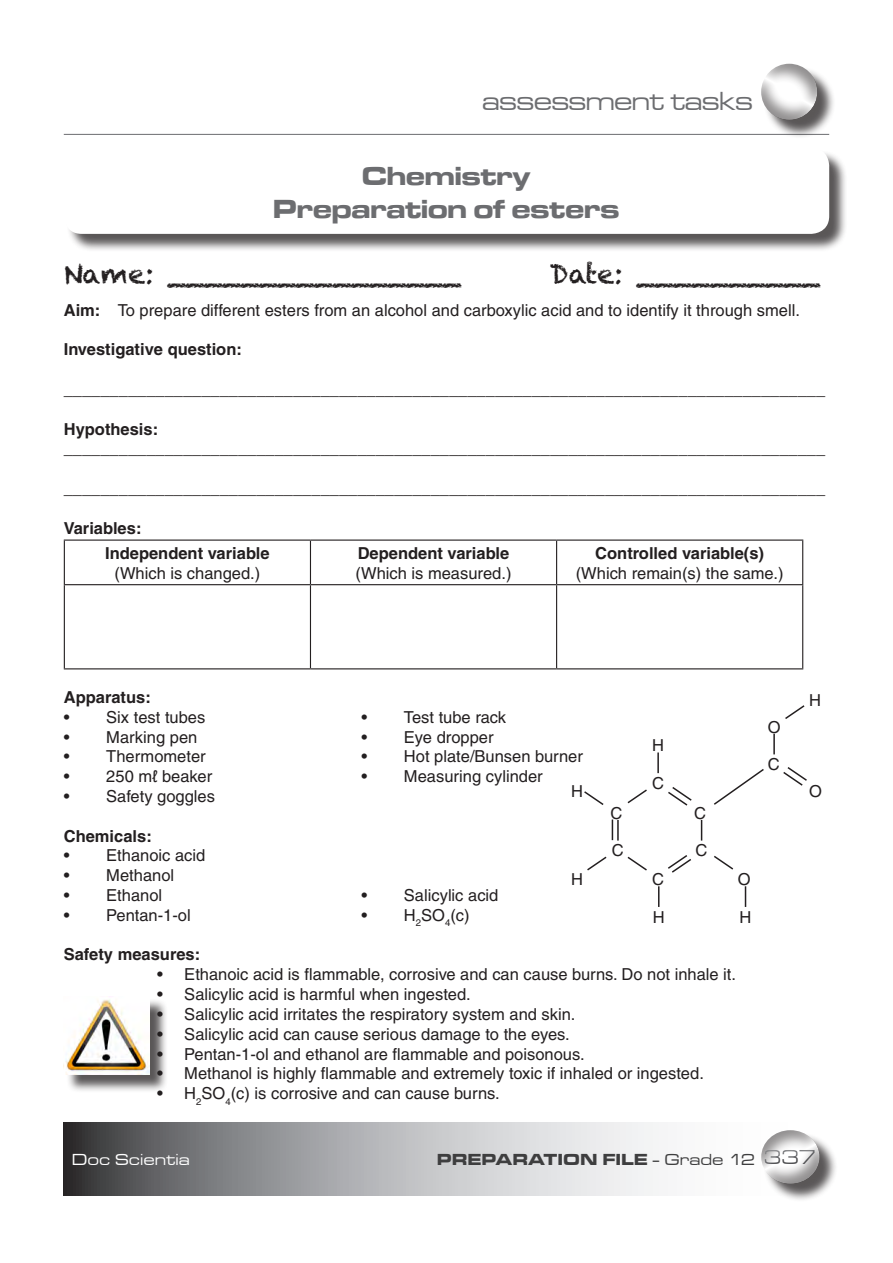
<style>
.page{position:relative;width:893px;height:1263px;background:#fff}
.page>*{position:absolute;margin:0;border:0;box-sizing:border-box;transform-origin:0 0}
.t1{font:27px "Chalkduster";letter-spacing:-.01em;color:#231f20}
.t2{font:27px/32.4px "Microgramma D Bold Exte";color:#6c6d70;text-align:center}
.t3{font:27px "Microgramma D Medi Exte";color:#6c6d70}
.t4{font:16.5px "Helvetica LT";color:#231f20}
.t5{font:700 16.5px/25.3px "Helvetica LT";color:#231f20}
.t6{font:16.5px "Microgramma D Bold Exte";letter-spacing:.04em;color:#3e3e3f}
.t7{font:16.5px "Microgramma D Medi Exte";letter-spacing:.04em;color:#fff}
.s1{font-weight:700}
.s2{font-family:"Arial"}
.s3{font-family:"Microgramma D Medi Exte"}
.s4{font-family:"Microgramma D Medi Exte";font-size:21px;color:#6c6d70}
</style>
<div class="page">
<hr style="left:64px;top:134px;width:765px;height:1px;background:#6c6d70">
<div style="left:763px;top:66px;width:73px;height:72px;background:#231f20;opacity:.75"></div>
<div style="left:759px;top:61px;width:60px;height:60px;background:#231f20;opacity:.5"></div>
<svg style="left:64px;top:1122px;width:595px;height:73px"></svg>
<div style="left:764px;top:1132px;width:74px;height:70px;background:#231f20;opacity:.75"></div>
<div style="left:760px;top:1127px;width:61px;height:57px;background:#231f20;opacity:.5"></div>
<div style="left:756px;top:1143px;width:69px;height:31px;background:#231f20;opacity:.75"></div>
<hr style="left:64px;top:539px;width:246px;height:2px;background:#231f20">
<hr style="left:64px;top:541px;width:1px;height:43px;background:#231f20">
<hr style="left:310px;top:539px;width:247px;height:2px;background:#231f20">
<hr style="left:310px;top:541px;width:1px;height:43px;background:#231f20">
<hr style="left:557px;top:539px;width:246px;height:2px;background:#231f20">
<hr style="left:556px;top:541px;width:1px;height:43px;background:#231f20">
<hr style="left:802px;top:541px;width:1px;height:43px;background:#231f20">
<hr style="left:64px;top:584px;width:246px;height:1px;background:#231f20">
<hr style="left:64px;top:585px;width:1px;height:83px;background:#231f20">
<hr style="left:310px;top:584px;width:247px;height:1px;background:#231f20">
<hr style="left:310px;top:585px;width:1px;height:83px;background:#231f20">
<hr style="left:557px;top:584px;width:246px;height:1px;background:#231f20">
<hr style="left:556px;top:585px;width:1px;height:83px;background:#231f20">
<hr style="left:802px;top:585px;width:1px;height:83px;background:#231f20">
<hr style="left:64px;top:668px;width:246px;height:1px;background:#231f20">
<hr style="left:310px;top:668px;width:247px;height:1px;background:#231f20">
<hr style="left:557px;top:668px;width:246px;height:1px;background:#231f20">
<div style="left:66px;top:150px;width:782px;height:103px;background:#231f20;opacity:.75"></div>
<div style="left:64px;top:148px;width:765px;height:86px;background:#fff;border-radius:18px"></div>
<hr style="left:617px;top:820px;width:2px;height:20px;background:#231f20">
<svg style="left:612px;top:819px;width:1px;height:21px"></svg>
<svg style="left:701px;top:820px;width:1px;height:20px"></svg>
<svg style="left:668px;top:787px;width:24px;height:19px"></svg>
<svg style="left:783px;top:767px;width:24px;height:19px"></svg>
<svg style="left:714px;top:855px;width:20px;height:15px"></svg>
<svg style="left:584px;top:791px;width:20px;height:14px"></svg>
<svg style="left:627px;top:856px;width:20px;height:15px"></svg>
<svg style="left:627px;top:789px;width:20px;height:15px"></svg>
<svg style="left:668px;top:855px;width:23px;height:18px"></svg>
<svg style="left:785px;top:705px;width:20px;height:14px"></svg>
<svg style="left:587px;top:856px;width:20px;height:15px"></svg>
<svg style="left:714px;top:769px;width:50px;height:36px"></svg>
<svg style="left:658px;top:886px;width:1px;height:21px"></svg>
<hr style="left:657px;top:752px;width:2px;height:21px;background:#231f20">
<svg style="left:745px;top:886px;width:1px;height:21px"></svg>
<hr style="left:773px;top:734px;width:2px;height:20px;background:#231f20">
<div style="left:66px;top:998px;width:103px;height:95px;background:#231f20;opacity:.75"></div>
<img style="left:65px;top:996px;width:85px;height:78px">
<h1 class="t3" style="left:483px;top:84px;width:272px">assessment tasks</h1>
<h1 class="t2" style="left:273px;top:159px;width:348px">Chemistry<br>Preparation of esters</h1>
<h1 class="t1" style="left:64px;top:258px;width:399px">Name: ________________</h1>
<h1 class="t1" style="left:550px;top:258px;width:272px">Date: __________</h1>
<p class="t4" style="left:64px;top:300px;width:738px"><span class="s1">Aim:</span> To prepare different esters from an alcohol and carboxylic acid and to identify it through smell.</p>
<p class="t5" style="left:64px;top:337px;width:180px">Investigative question:</p>
<p class="t4" style="left:64px;top:380px;width:763px">___________________________________________________________________________________</p>
<p class="t5" style="left:64px;top:416px;width:96px">Hypothesis:</p>
<p class="t4" style="left:64px;top:439px;width:763px">___________________________________________________________________________________</p>
<p class="t4" style="left:64px;top:479px;width:763px">___________________________________________________________________________________</p>
<p class="t5" style="left:105px;top:515px;width:166px;text-indent:-41px">Variables:<br>Independent variable</p>
<p class="t4" style="left:114px;top:563px;width:147px">(Which is changed.)</p>
<p class="t5" style="left:595px;top:540px;width:170px">Controlled variable(s)</p>
<p class="t4" style="left:576px;top:563px;width:209px">(Which remain(s) the same.)</p>
<p class="t5" style="left:358px;top:540px;width:153px">Dependent variable</p>
<p class="t4" style="left:356px;top:563px;width:157px">(Which is measured.)</p>
<p class="t5" style="left:64px;top:684px;width:89px">Apparatus:</p>
<p class="t4" style="left:64px;top:707px;width:143px">• Six test tubes</p>
<p class="t4" style="left:361px;top:707px;width:146px">• Test tube rack</p>
<p class="t4" style="left:64px;top:727px;width:135px">• Marking pen</p>
<p class="t4" style="left:361px;top:727px;width:134px">• Eye dropper</p>
<p class="t4" style="left:64px;top:747px;width:143px">• Thermometer</p>
<p class="t4" style="left:361px;top:747px;width:223px">• Hot plate/Bunsen burner</p>
<p class="t4" style="left:64px;top:767px;width:150px">• 250 m<span class="s2">ℓ</span> beaker</p>
<p class="t4" style="left:361px;top:767px;width:183px">• Measuring cylinder</p>
<p class="t4" style="left:64px;top:787px;width:153px">• Safety goggles</p>
<p class="t5" style="left:64px;top:823px;width:90px">Chemicals:</p>
<p class="t4" style="left:64px;top:846px;width:143px">• Ethanoic acid</p>
<p class="t4" style="left:64px;top:866px;width:112px">• Methanol</p>
<p class="t4" style="left:64px;top:886px;width:100px">• Ethanol</p>
<p class="t4" style="left:361px;top:886px;width:138px">• Salicylic acid</p>
<p class="t4" style="left:64px;top:905px;width:128px">• Pentan-1-ol</p>
<p class="t4" style="left:361px;top:905px;width:110px">• H<sub>2</sub>SO<sub>4</sub>(c)</p>
<p class="t5" style="left:64px;top:942px;width:138px">Safety measures:</p>
<p class="t4" style="left:157px;top:965px;width:580px">• Ethanoic acid is flammable, corrosive and can cause burns. Do not inhale it.</p>
<p class="t4" style="left:157px;top:985px;width:315px">• Salicylic acid is harmful when ingested.</p>
<p class="t4" style="left:157px;top:1004px;width:420px">• Salicylic acid irritates the respiratory system and skin.</p>
<p class="t4" style="left:157px;top:1024px;width:414px">• Salicylic acid can cause serious damage to the eyes.</p>
<p class="t4" style="left:157px;top:1044px;width:429px">• Pentan-1-ol and ethanol are flammable and poisonous.</p>
<p class="t4" style="left:157px;top:1064px;width:548px">• Methanol is highly flammable and extremely toxic if inhaled or ingested.</p>
<p class="t4" style="left:157px;top:1084px;width:344px">• H<sub>2</sub>SO<sub>4</sub>(c) is corrosive and can cause burns.</p>
<p class="t4" style="left:652px;top:736px;width:13px">H</p>
<p class="t4" style="left:652px;top:773px;width:13px">C</p>
<p class="t4" style="left:571px;top:781px;width:13px">H</p>
<p class="t4" style="left:611px;top:803px;width:13px">C</p>
<p class="t4" style="left:694px;top:803px;width:13px">C</p>
<p class="t4" style="left:612px;top:841px;width:13px">C</p>
<p class="t4" style="left:696px;top:841px;width:13px">C</p>
<p class="t4" style="left:738px;top:869px;width:14px">O</p>
<p class="t4" style="left:652px;top:869px;width:13px">C</p>
<p class="t4" style="left:571px;top:869px;width:13px">H</p>
<p class="t4" style="left:653px;top:908px;width:13px">H</p>
<p class="t4" style="left:740px;top:908px;width:13px">H</p>
<p class="t4" style="left:768px;top:717px;width:14px">O</p>
<p class="t4" style="left:768px;top:755px;width:13px">C</p>
<p class="t4" style="left:809px;top:690px;width:13px">H</p>
<p class="t4" style="left:809px;top:781px;width:14px">O</p>
<p class="t7" style="left:72px;top:1149px;width:119px">Doc Scientia</p>
<p class="t6" style="left:437px;top:1149px;width:380px">PREPARATION FILE <span class="s3">- Grade 12</span> <span class="s4">337</span></p>
</div>
